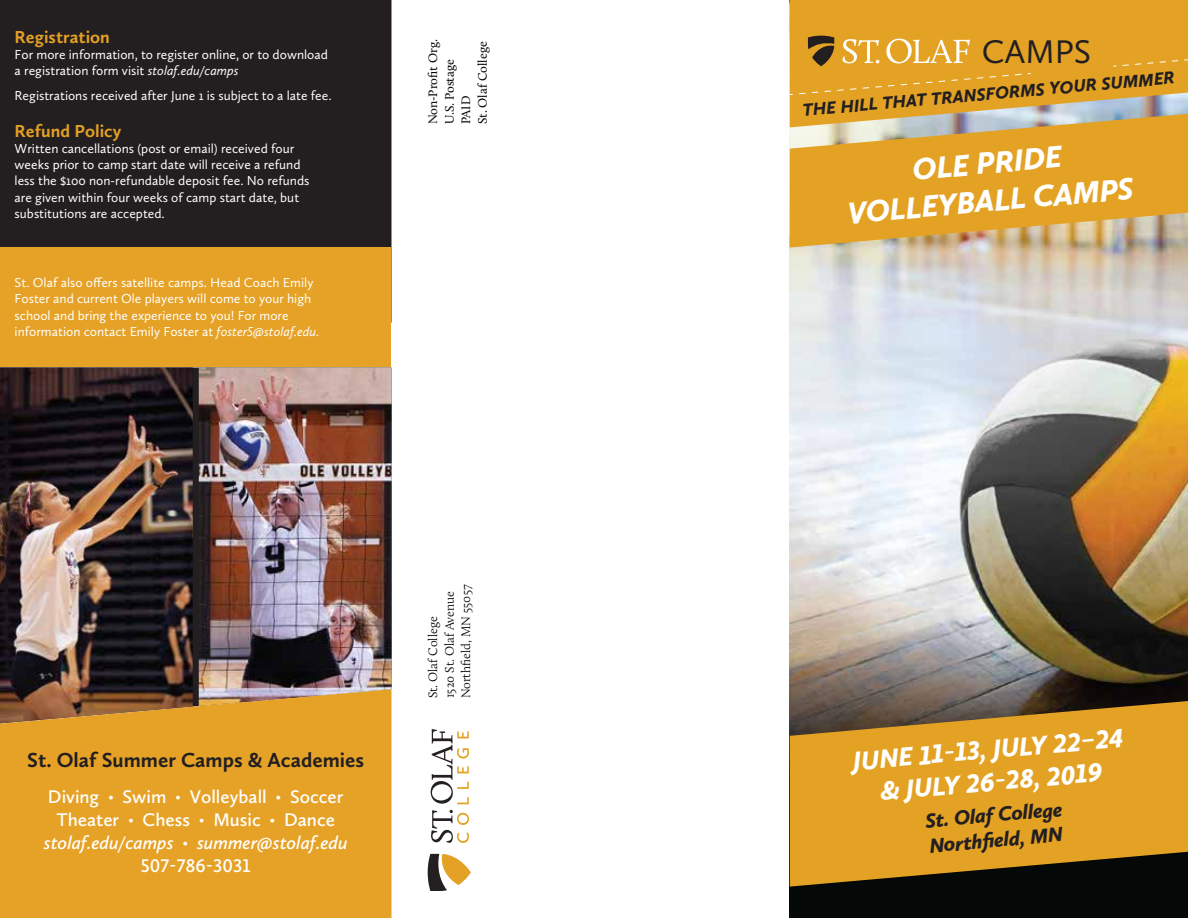
<style>
.page{position:relative;width:1188px;height:918px;background:#fff}
.page>*{position:absolute;margin:0;border:0;box-sizing:border-box;transform-origin:0 0}
.t1{font:33.9px "Calluna Sans";color:#231f20}
.t2{font:italic 900 31.5px/37.8px "Calluna Sans";color:#fff;text-align:center}
.t3{font:italic 900 27px/32.4px "Calluna Sans";color:#fff;text-align:center}
.t4{font:700 21px "Calluna Sans";color:#231f20}
.t5{font:italic 900 21px/25.2px "Calluna Sans";color:#231f20}
.t6{font:600 18.9px/22.8px "Calluna Sans";color:#fff;text-align:center}
.t7{font:italic 900 18px "Calluna Sans";color:#231f20}
.t8{font:700 18px "Calluna Sans";color:#e3a025}
.t9{font:13.5px/16.2px "Calluna Sans";color:#fff}
.t10{font:300 12.75px/16.5px "Calluna";color:#010101}
.t11{font:12.75px/16.5px "Calluna";color:#010101}
.s1{font-style:italic}
.s2{font-size:13.2px}
</style>
<div class="page">
<img style="left:790px;top:248px;width:398px;height:670px">
<svg style="left:428px;top:854px;width:43px;height:37px"></svg>
<svg style="left:431px;top:810px;width:38px;height:33px"></svg>
<svg style="left:431px;top:729px;width:38px;height:75px"></svg>
<svg style="left:790px;top:0;width:398px;height:113px;background:#e0a42f"></svg>
<svg style="left:808px;top:36px;width:26px;height:30px"></svg>
<svg style="left:886px;top:39px;width:84px;height:24px"></svg>
<svg style="left:843px;top:39px;width:36px;height:24px"></svg>
<svg style="left:1122px;top:59px;width:66px;height:7px"></svg>
<div style="left:799px;top:73px;width:232px;height:21px;background:#e4a224"></div>
<svg style="left:790px;top:113px;width:398px;height:135px;background:#dca945"></svg>
<svg style="left:790px;top:700px;width:398px;height:187px;background:#c08a23"></svg>
<div style="left:0;top:0;width:392px;height:248px;background:#231f20"></div>
<div style="left:0;top:689px;width:392px;height:229px;background:#e6a226"></div>
<div style="left:0;top:248px;width:392px;height:120px;background:#e6a226"></div>
<img style="left:0;top:368px;width:193px;height:355px">
<img style="left:199px;top:368px;width:193px;height:338px">
<h3 class="t8" style="left:15px;top:25px;width:97px">Registration</h3>
<p class="t9" style="left:15px;top:46px;width:315px">For more information, to register online, or to download a registration form visit <span class="s1">stolaf.edu/camps</span></p>
<p class="t9" style="left:15px;top:87px;width:319px">Registrations received after June 1 is subject to a late fee.</p>
<h3 class="t8" style="left:15px;top:120px;width:108px">Refund Policy</h3>
<p class="t9" style="left:15px;top:140px;width:296px">Written cancellations (post or email) received four weeks prior to camp start date will receive a refund less the $100 non-refundable deposit fee. No refunds are given within four weeks of camp start date, but substitutions are accepted.</p>
<p class="t9" style="left:15px;top:274px;width:306px">St. Olaf also offers satellite camps. Head Coach Emily Foster and current Ole players will come to your high school and bring the experience to you! For more information contact Emily Foster at <span class="s1">foster5@stolaf.edu.</span></p>
<p class="t11" style="left:425px;top:124px;width:86px;rotate:-90deg">Non-Profit Org.<br>U.S. Postage<br>PAID<br>St. Olaf College</p>
<h3 class="t4" style="left:27px;top:747px;width:338px">St. Olaf Summer Camps &amp; Academies</h3>
<h3 class="t6" style="left:44px;top:785px;width:305px">Diving <span class="s2">•</span> Swim <span class="s2">•</span> Volleyball <span class="s2">•</span> Soccer<br>Theater <span class="s2">•</span> Chess <span class="s2">•</span> Music <span class="s2">•</span> Dance <span class="s1">stolaf.edu/camps</span> <span class="s2">•</span> <span class="s1">summer@stolaf.edu<br></span>507-786-3031</h3>
<p class="t10" style="left:425px;top:698px;width:116px;rotate:-90deg">St. Olaf College<br>1520 St. Olaf Avenue<br>Northfield, MN 55057</p>
<h1 class="t1" style="left:982px;top:31px;width:111px">CAMPS</h1>
<h3 class="t7" style="left:802px;top:99px;width:375px;rotate:-5deg">THE HILL THAT TRANSFORMS YOUR SUMMER</h3>
<h2 class="t2" style="left:843px;top:156px;width:288px;rotate:-5deg">OLE PRIDE<br>VOLLEYBALL CAMPS</h2>
<h3 class="t3" style="left:852px;top:745px;width:273px;rotate:-5deg">JUNE 11-13, JULY 22–24 &amp; JULY 26-28, 2019</h3>
<h3 class="t5" style="left:924px;top:808px;width:139px;rotate:-5deg">St. Olaf College<br>Northfield, MN</h3>
</div>
